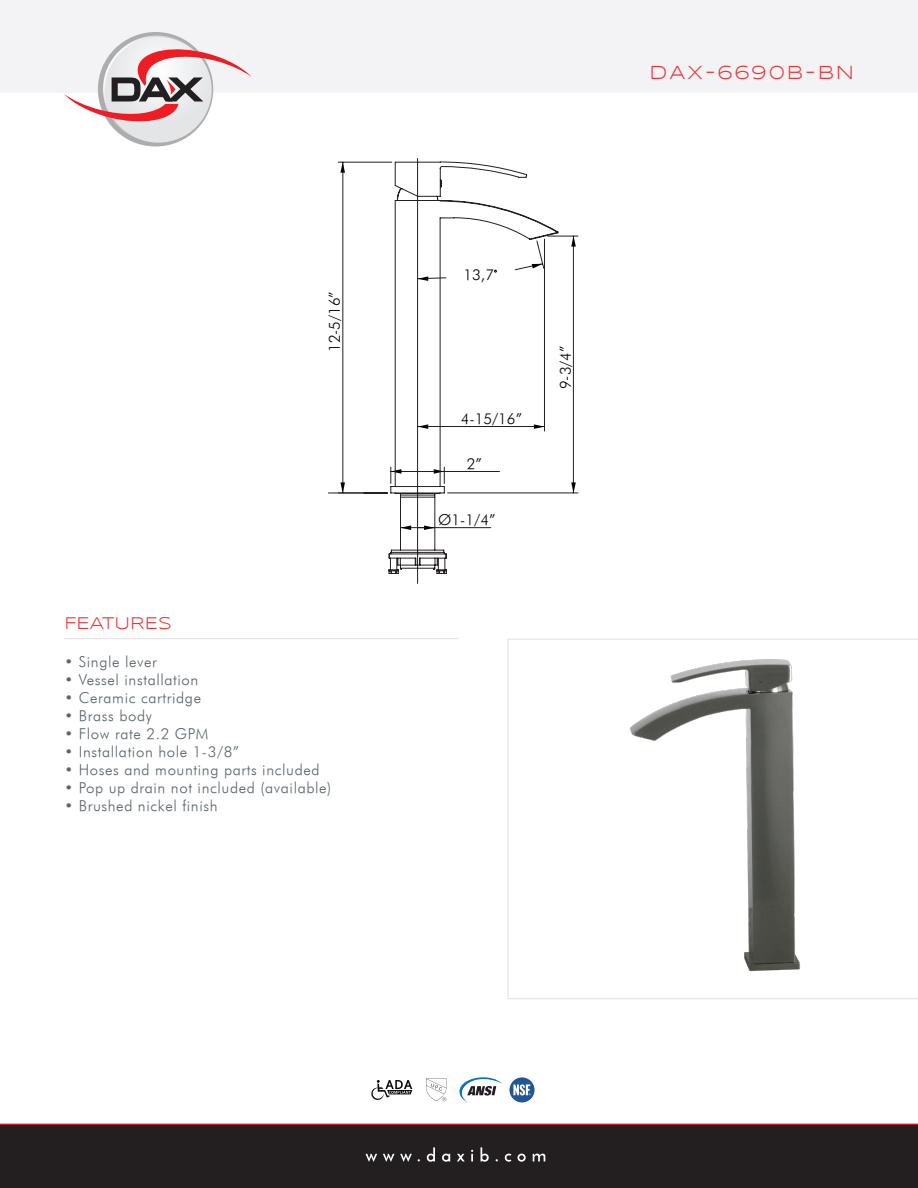
<style>
.page{position:relative;width:918px;height:1188px;background:#fff}
.page>*{position:absolute;margin:0;border:0;box-sizing:border-box;transform-origin:0 0}
.t1{font:19.5px "Syncopate";letter-spacing:.1em;color:#ee3434}
.t2{font:17.55px "Syncopate";color:#ee3434}
.t3{font:italic 15.15px "Futura";color:#040503}
.t4{font:italic 15px "Futura";letter-spacing:.04em;color:#5b666c}
.t5{font:italic 15px "Futura";color:#040503}
</style>
<div class="page">
<div style="left:0;top:0;width:918px;height:144px;background:#f3f3f5"></div>
<div style="left:0;top:1124px;width:918px;height:64px;background:#231f20"></div>
<hr style="left:0;top:1124px;width:918px;height:1px;background:#ee1d23">
<svg style="left:196px;top:1124px;width:526px;height:38px"></svg>
<div style="left:0;top:93px;width:918px;height:65px;background:#fff"></div>
<svg style="left:64px;top:36px;width:188px;height:107px"></svg>
<hr style="left:64px;top:638px;width:395px;height:1px;background:#e2e4e7">
<svg style="left:507px;top:639px;width:411px;height:360px"></svg>
<img style="left:625px;top:656px;width:180px;height:322px">
<hr style="left:448px;top:493px;width:130px;height:1px;background:#231f20">
<hr style="left:548px;top:236px;width:30px;height:1px;background:#231f20">
<hr style="left:573px;top:236px;width:1px;height:257px;background:#231f20">
<svg style="left:571px;top:482px;width:5px;height:11px"></svg>
<svg style="left:571px;top:236px;width:5px;height:11px"></svg>
<hr style="left:338px;top:162px;width:54px;height:1px;background:#231f20">
<hr style="left:343px;top:162px;width:1px;height:331px;background:#231f20">
<svg style="left:340px;top:482px;width:5px;height:11px"></svg>
<svg style="left:340px;top:162px;width:5px;height:11px"></svg>
<hr style="left:328px;top:493px;width:60px;height:1px;background:#231f20">
<svg style="left:389px;top:158px;width:169px;height:426px"></svg>
<svg style="left:371px;top:1080px;width:41px;height:20px"></svg>
<svg style="left:426px;top:1079px;width:21px;height:22px"></svg>
<svg style="left:459px;top:1077px;width:43px;height:26px"></svg>
<svg style="left:509px;top:1077px;width:26px;height:25px"></svg>
<p class="t3" style="left:325px;top:352px;width:62px;rotate:-90deg">12-5/16”</p>
<p class="t2" style="left:64px;top:613px;width:109px">FEATURES</p>
<p class="t4" style="left:64px;top:653px;width:94px">• Single lever</p>
<p class="t4" style="left:64px;top:671px;width:135px">• Vessel installation</p>
<p class="t4" style="left:64px;top:689px;width:138px">• Ceramic cartridge</p>
<p class="t4" style="left:64px;top:707px;width:89px">• Brass body</p>
<p class="t4" style="left:64px;top:725px;width:145px">• Flow rate 2.2 GPM</p>
<p class="t4" style="left:64px;top:743px;width:176px">• Installation hole 1-3/8”</p>
<p class="t4" style="left:64px;top:761px;width:257px">• Hoses and mounting parts included</p>
<p class="t4" style="left:64px;top:779px;width:268px">• Pop up drain not included (available)</p>
<p class="t4" style="left:64px;top:797px;width:155px">• Brushed nickel finish</p>
<p class="t5" style="left:464px;top:266px;width:32px">13,7</p>
<p class="t5" style="left:461px;top:410px;width:63px">4-15/16”</p>
<p class="t5" style="left:467px;top:454px;width:17px">2”</p>
<p class="t5" style="left:438px;top:511px;width:59px">Ø1-1/4”</p>
<p class="t3" style="left:556px;top:389px;width:45px;rotate:-90deg">9-3/4”</p>
<p class="t1" style="left:650px;top:61px;width:206px">DAX-6690B-BN</p>
</div>
